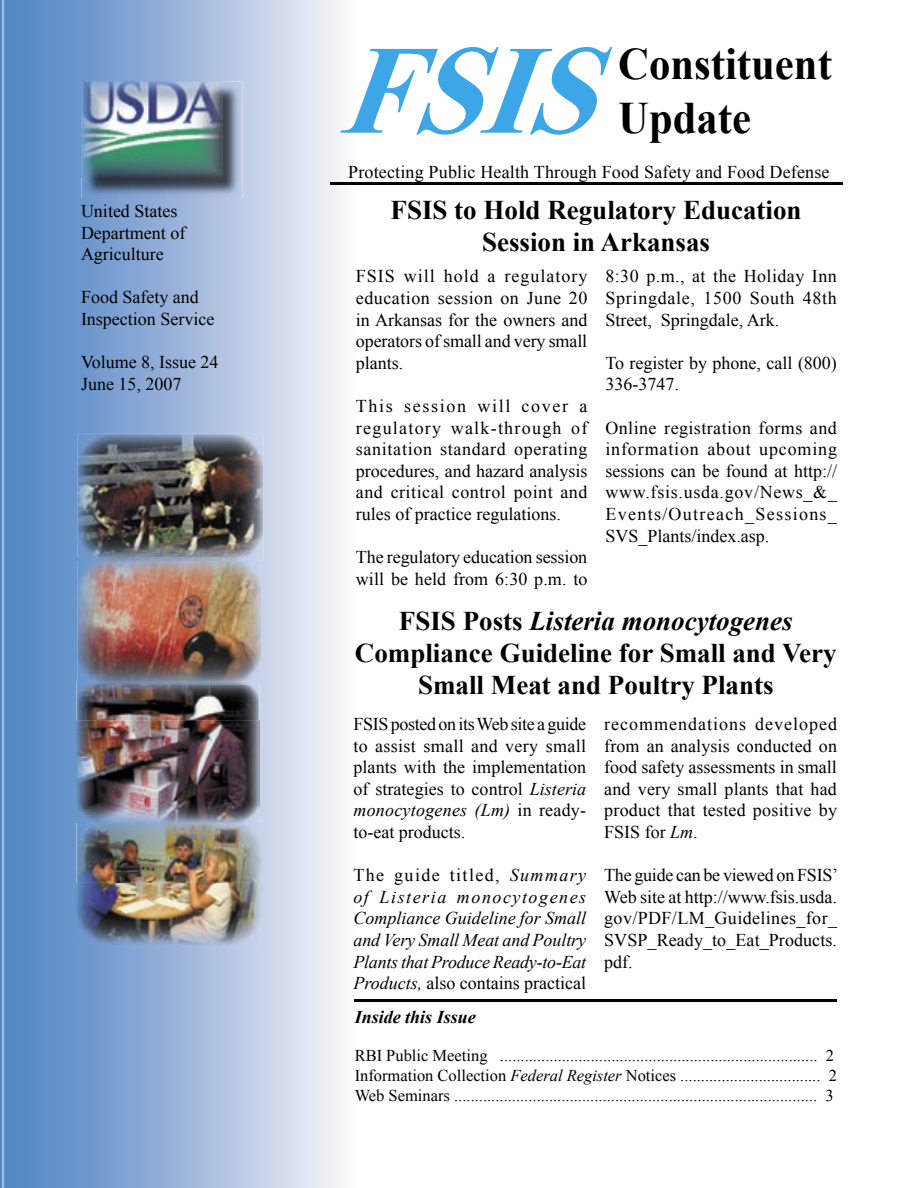
<style>
.page{position:relative;width:918px;height:1188px;background:#fff}
.page>*{position:absolute;margin:0;border:0;box-sizing:border-box;transform-origin:0 0}
.t1{font:italic 700 126.6px "Times New Roman";color:#3ca6e6;scale:.95 1}
.t2{font:700 45px/54px "Times New Roman";color:#000;scale:.95 1}
.t3{font:700 27px/32.4px "Times New Roman";color:#000;text-align:center}
.t4{font:18px/21.6px "Times New Roman";color:#000;text-align:justify}
.t5{font:italic 18px/21.6px "Times New Roman";letter-spacing:-.015em;color:#000;text-align:justify}
.t6{font:italic 700 18px "Times New Roman";color:#000}
.t7{font:16.5px/19.8px "Times New Roman";color:#000}
.s1{font-style:italic}
.s2{font-style:normal}
</style>
<div class="page">
<svg style="left:0;top:0;width:355px;height:1188px;background:#a1bbdd"></svg>
<hr style="left:355px;top:999px;width:482px;height:3px;background:#000">
<hr style="left:330px;top:182px;width:513px;height:3px;background:#000">
<img style="left:82px;top:82px;width:160px;height:116px">
<img style="left:82px;top:82px;width:140px;height:96px">
<img style="left:77px;top:434px;width:186px;height:126px">
<img style="left:77px;top:883px;width:186px;height:61px">
<img style="left:77px;top:821px;width:186px;height:62px">
<img style="left:77px;top:720px;width:182px;height:102px">
<img style="left:77px;top:684px;width:182px;height:36px">
<img style="left:77px;top:560px;width:184px;height:124px">
<img style="left:77px;top:558px;width:184px;height:2px">
<img style="left:77px;top:681px;width:182px;height:3px">
<p class="t4" style="left:81px;top:200px;width:106px;text-align:left">United States<br>Department of<br>Agriculture</p>
<p class="t4" style="left:81px;top:286px;width:135px">Food Safety and<br>Inspection Service</p>
<p class="t4" style="left:81px;top:351px;width:139px">Volume 8, Issue 24<br>June 15, 2007</p>
<h1 class="t1" style="left:337px;top:3px;width:333px">FSIS</h1>
<h2 class="t2" style="left:618px;top:36px;width:227px">Constituent<br>Update</h2>
<p class="t4" style="left:348px;top:161px;width:483px">Protecting Public Health Through Food Safety and Food Defense</p>
<h3 class="t3" style="left:391px;top:193px;width:413px">FSIS to Hold Regulatory Education<br>Session in Arkansas</h3>
<p class="t4" style="left:356px;top:265px;width:233px">FSIS will hold a regulatory education session on June 20 in Arkansas for the owners and operators of small and very small plants.</p>
<p class="t4" style="left:356px;top:395px;width:233px">This session will cover a regulatory walk-through of sanitation standard operating procedures, and hazard analysis and critical control point and rules of practice regulations.</p>
<p class="t4" style="left:356px;top:546px;width:233px">The regulatory education session will be held from 6:30 p.m. to</p>
<p class="t4" style="left:605px;top:265px;width:233px">8:30 p.m., at the Holiday Inn Springdale, 1500 South 48th Street, Springdale, Ark.</p>
<p class="t4" style="left:605px;top:352px;width:233px">To register by phone, call (800)<br>336-3747.</p>
<p class="t4" style="left:605px;top:417px;width:233px">Online registration forms and information about upcoming sessions can be found at http:// www.fsis.usda.gov/News_&amp;_ Events/Outreach_Sessions_ SVS_Plants/index.asp.</p>
<h3 class="t3" style="left:355px;top:604px;width:483px">FSIS Posts <span class="s1">Listeria monocytogenes<br></span>Compliance Guideline for Small and Very<br>Small Meat and Poultry Plants</h3>
<p class="t4" style="left:353px;top:713px;width:234px">FSIS posted on its Web site a guide to assist small and very small plants with the implementation of strategies to control <span class="s1">Listeria monocytogenes (Lm)</span> in ready&shy;to-eat products.</p>
<p class="t5" style="left:353px;top:864px;width:234px"><span class="s2">The guide titled,</span> Summary of Listeria monocytogenes Compliance Guideline for Small and Very Small Meat and Poultry Plants that Produce Ready-to-Eat Products, <span class="s2">also contains practical</span></p>
<p class="t4" style="left:604px;top:713px;width:234px">recommendations developed from an analysis conducted on food safety assessments in small and very small plants that had product that tested positive by FSIS for <span class="s1">Lm</span>.</p>
<p class="t4" style="left:604px;top:864px;width:235px">The guide can be viewed on FSIS’ Web site at http://www.fsis.usda. gov/PDF/LM_Guidelines_for_ SVSP_Ready_to_Eat_Products. pdf.</p>
<p class="t6" style="left:355px;top:1005px;width:123px">Inside this Issue</p>
<p class="t7" style="left:355px;top:1046px;width:484px">RBI Public Meeting ............................................................................. 2<br>Information Collection <span class="s1">Federal Register</span> Notices .................................. 2<br>Web Seminars ........................................................................................ 3</p>
</div>
